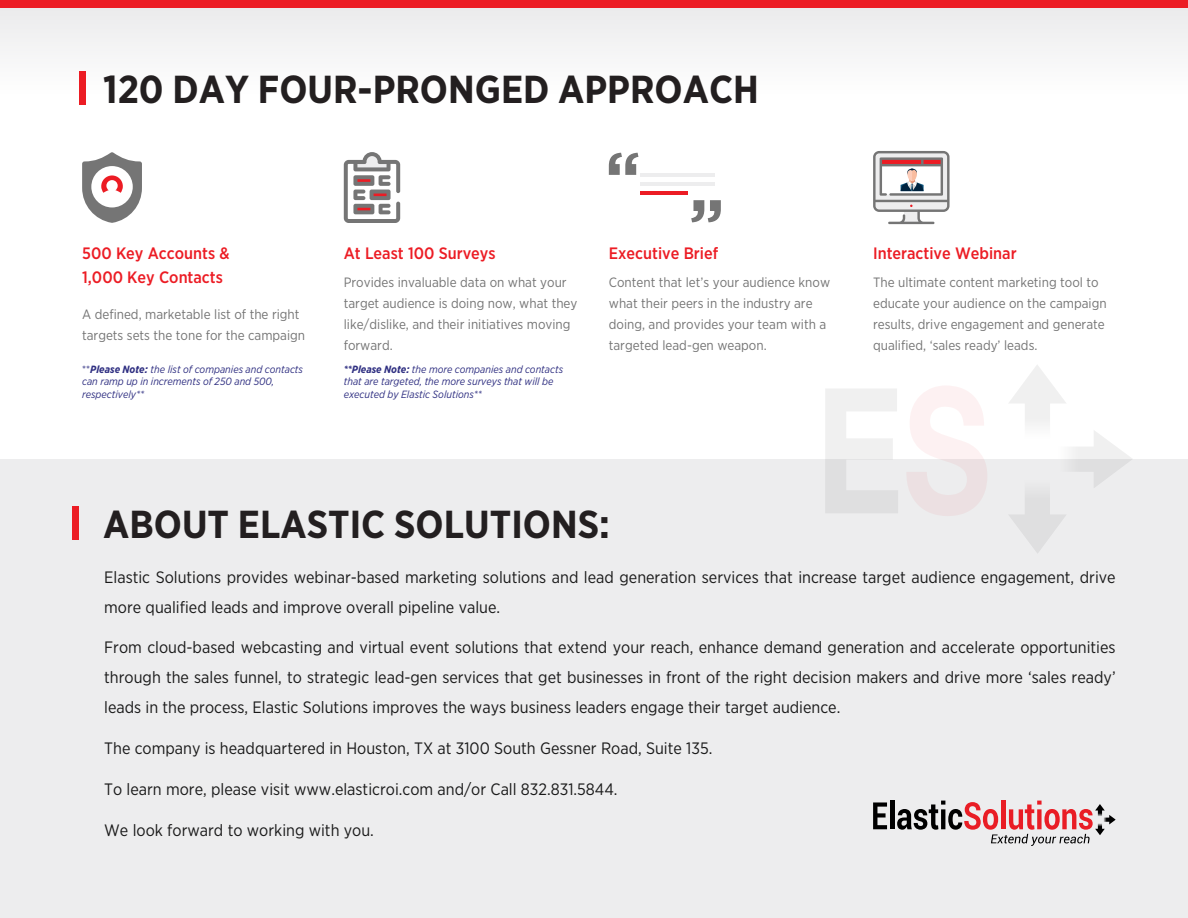
<style>
.page{position:relative;width:1188px;height:918px;background:#fff}
.page>*{position:absolute;margin:0;border:0;box-sizing:border-box;transform-origin:0 0}
.t1{font:700 39px "Gotham Narrow";color:#231f20}
.t2{font:16.5px/30px "Gotham Narrow";color:#1a1a1a}
.t3{font:500 16.5px/24px "Gotham Narrow";color:#ec1c24}
.t4{font:13.5px/21px "Gotham Narrow";color:#757575}
.t5{font:italic 10.5px/12.6px "Gotham Narrow";color:#303082}
.s1{font-style:normal}
.s2{font-weight:700}
</style>
<div class="page">
<div style="left:0;top:459px;width:1188px;height:459px;background:#ededee"></div>
<div style="left:0;top:0;width:1188px;height:9px;background:#ec1c24"></div>
<div style="left:0;top:9px;width:1188px;height:87px;background:#f5f5f5"></div>
<div style="left:79px;top:71px;width:7px;height:33px;background:#ec1c24"></div>
<svg style="left:825px;top:389px;width:73px;height:124px"></svg>
<svg style="left:907px;top:386px;width:80px;height:130px"></svg>
<div style="left:72px;top:507px;width:7px;height:33px;background:#ec1c24"></div>
<svg style="left:873px;top:151px;width:77px;height:73px"></svg>
<svg style="left:82px;top:152px;width:60px;height:71px"></svg>
<svg style="left:344px;top:152px;width:56px;height:71px"></svg>
<svg style="left:609px;top:153px;width:29px;height:22px"></svg>
<svg style="left:691px;top:200px;width:30px;height:22px"></svg>
<hr style="left:641px;top:173px;width:74px;height:3px;background:#ededee">
<hr style="left:641px;top:182px;width:74px;height:4px;background:#ededee">
<hr style="left:641px;top:191px;width:47px;height:4px;background:#ec1c24">
<svg style="left:873px;top:802px;width:14px;height:27px"></svg>
<hr style="left:890px;top:801px;width:4px;height:28px;background:#000">
<svg style="left:897px;top:801px;width:219px;height:45px"></svg>
<h1 class="t1" style="left:103px;top:64px;width:657px">120 DAY FOUR-PRONGED APPROACH</h1>
<p class="t3" style="left:82px;top:241px;width:149px">500 Key Accounts &amp;<br>1,000 Key Contacts</p>
<p class="t3" style="left:344px;top:241px;width:153px">At Least 100 Surveys</p>
<p class="t4" style="left:82px;top:303px;width:225px">A defined, marketable list of the right targets sets the tone for the campaign</p>
<p class="t4" style="left:344px;top:271px;width:235px">Provides invaluable data on what your target audience is doing now, what they like/dislike, and their initiatives moving forward.</p>
<p class="t5" style="left:82px;top:362px;width:222px"><span class="s1">**</span><span class="s2">Please Note:</span> the list of companies and contacts can ramp up in increments of 250 and 500, respectively**</p>
<p class="t5" style="left:344px;top:362px;width:221px"><span class="s2">**Please Note:</span> the more companies and contacts that are targeted, the more surveys that will be executed by Elastic Solutions**</p>
<p class="t3" style="left:609px;top:241px;width:111px">Executive Brief</p>
<p class="t4" style="left:609px;top:271px;width:223px">Content that let’s your audience know what their peers in the industry are doing, and provides your team with a targeted lead-gen weapon.</p>
<p class="t3" style="left:873px;top:241px;width:145px">Interactive Webinar</p>
<p class="t4" style="left:873px;top:271px;width:235px">The ultimate content marketing tool to educate your audience on the campaign results, drive engagement and generate qualified, ‘sales ready’ leads.</p>
<h1 class="t1" style="left:103px;top:499px;width:508px">ABOUT ELASTIC SOLUTIONS:</h1>
<p class="t2" style="left:104px;top:561px;width:1013px">Elastic Solutions provides webinar-based marketing solutions and lead generation services that increase target audience engagement, drive more qualified leads and improve overall pipeline value.</p>
<p class="t2" style="left:104px;top:632px;width:1013px;text-align:justify">From cloud-based webcasting and virtual event solutions that extend your reach, enhance demand generation and accelerate opportunities through the sales funnel, to strategic lead-gen services that get businesses in front of the right decision makers and drive more ‘sales ready’ leads in the process, Elastic Solutions improves the ways business leaders engage their target audience.</p>
<p class="t2" style="left:104px;top:733px;width:610px">The company is headquartered in Houston, TX at 3100 South Gessner Road, Suite 135.</p>
<p class="t2" style="left:104px;top:774px;width:515px">To learn more, please visit www.elasticroi.com and/or Call 832.831.5844.</p>
<p class="t2" style="left:104px;top:815px;width:271px">We look forward to working with you.</p>
</div>
